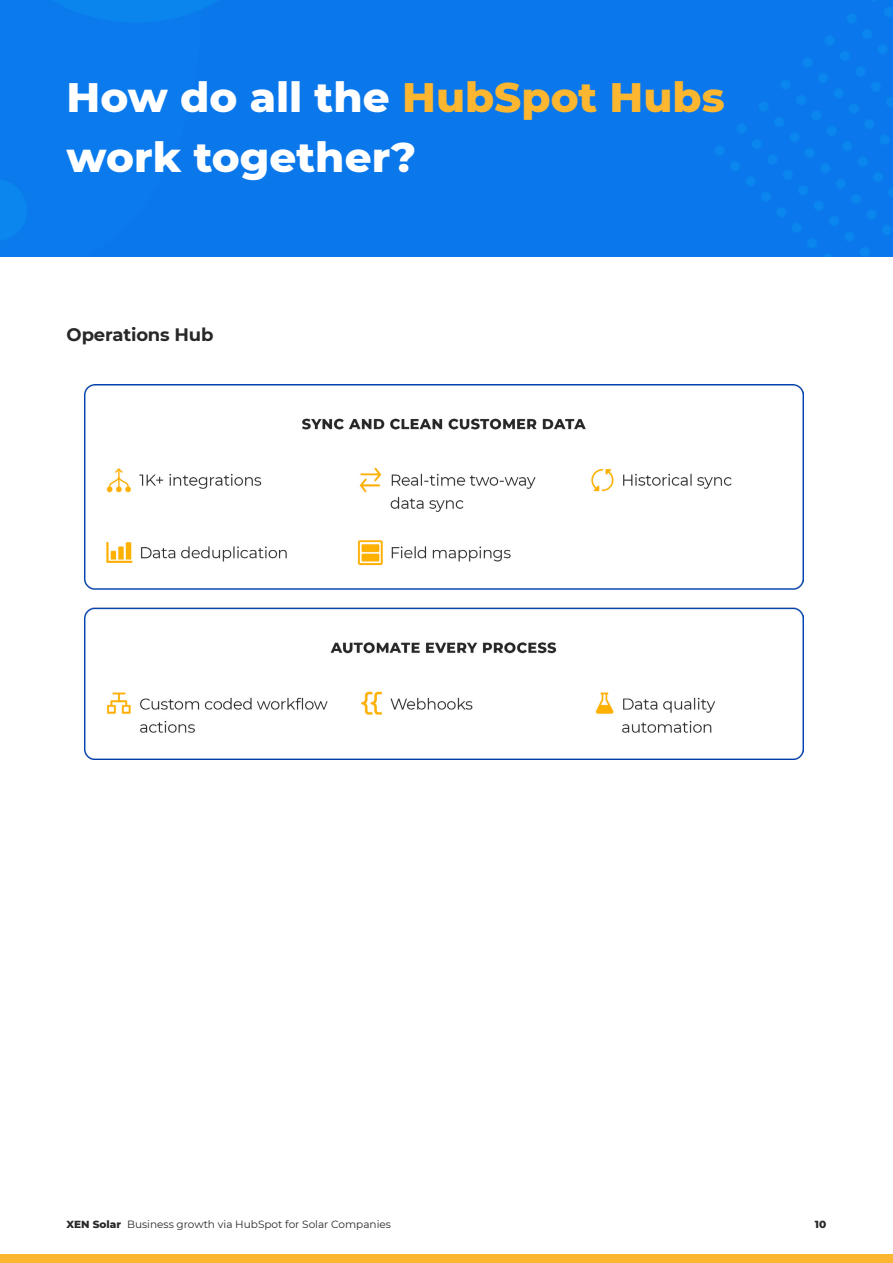
<style>
.page{position:relative;width:893px;height:1263px;background:#fff}
.page>*{position:absolute;margin:0;border:0;box-sizing:border-box;transform-origin:0 0}
.t1{font:800 42px/60px "Montserrat";color:#fff}
.t2{font:700 18px "Montserrat";letter-spacing:-.01em;color:#282828}
.t3{font:10.5px "Montserrat";color:#282828}
.t4{font:800 10.5px "Montserrat";color:#282828}
.s1{color:#fdb62f}
.s2{font-weight:800}
</style>
<div class="page">
<div style="left:0;top:1255px;width:893px;height:8px;background:#fdb62f"></div>
<div style="left:0;top:0;width:893px;height:256px;background:#0a77ec"></div>
<img style="left:84px;top:384px;width:719px;height:375px">
<h1 class="t1" style="left:67px;top:65px;width:660px">How do all the <span class="s1">HubSpot Hubs </span>work together?</h1>
<h2 class="t2" style="left:67px;top:321px;width:148px">Operations Hub</h2>
<p class="t3" style="left:67px;top:1217px;width:326px"><span class="s2">XEN Solar</span> Business growth via HubSpot for Solar Companies</p>
<p class="t4" style="left:815px;top:1217px;width:13px">10</p>
</div>
